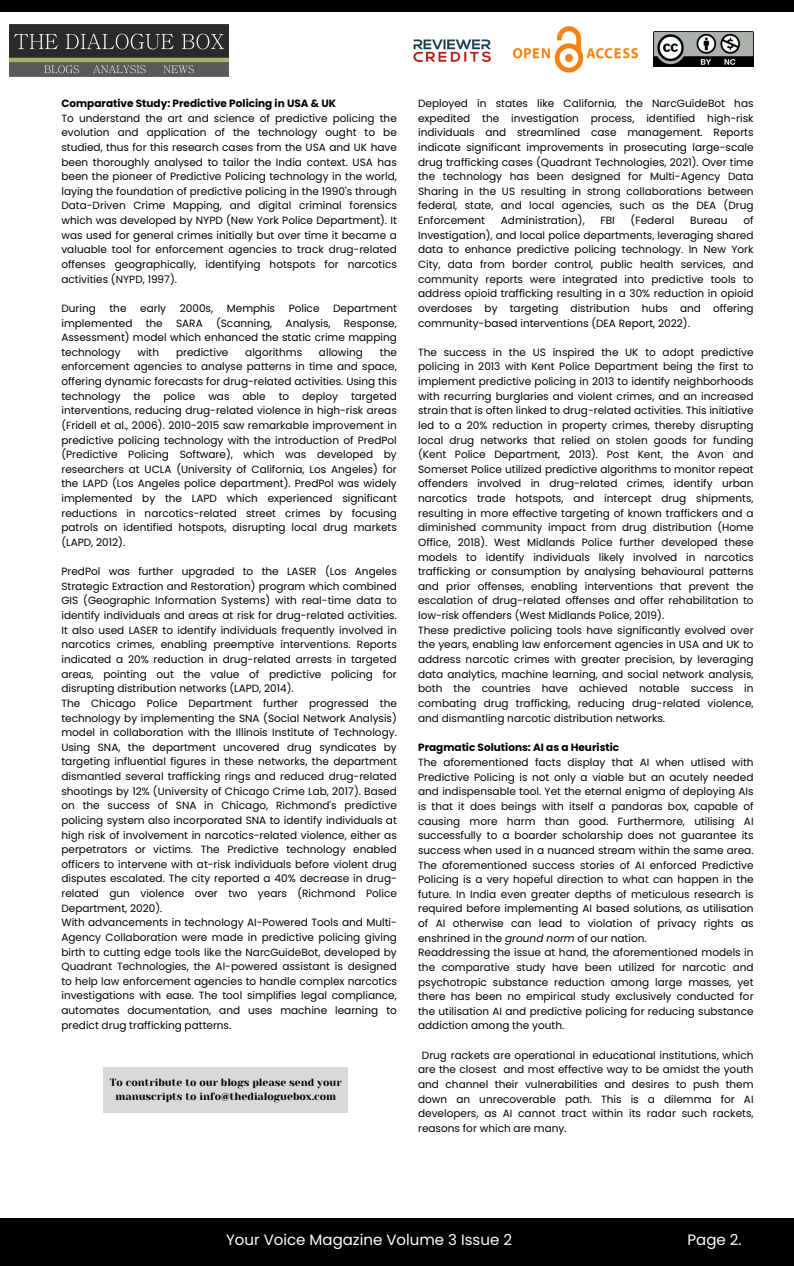
<style>
.page{position:relative;width:794px;height:1266px;background:#fff}
.page>*{position:absolute;margin:0;border:0;box-sizing:border-box;transform-origin:0 0}
.t1{font:15px "Poppins";color:#fefefe}
.t2{font:10.5px/14.6px "Poppins";color:#000;text-align:justify}
.t3{font:10.5px/14.6px "Yeseva One";color:#000;text-align:center}
.s1{font-weight:700}
.s2{font-style:italic}
</style>
<div class="page">
<img style="left:653px;top:32px;width:100px;height:35px">
<img style="left:512px;top:26px;width:126px;height:47px">
<div style="left:0;top:1218px;width:793px;height:47px;background:#000"></div>
<div style="left:0;top:0;width:793px;height:12px;background:#000"></div>
<img style="left:10px;top:24px;width:219px;height:52px">
<div style="left:103px;top:1067px;width:245px;height:45px;background:#d9d9d9"></div>
<img style="left:413px;top:39px;width:78px;height:23px">
<h2 class="t2" style="left:61px;top:96px;width:337px;text-align:left"><span class="s1">Comparative Study: Predictive Policing in USA &amp; UK<br></span>To understand the art and science of predictive policing the evolution and application of the technology ought to be studied, thus for this research cases from the USA and UK have been thoroughly analysed to tailor the India context. USA has been the pioneer of Predictive Policing technology in the world, laying the foundation of predictive policing in the 1990's through Data-Driven Crime Mapping, and digital criminal forensics which was developed by NYPD (New York Police Department). It was used for general crimes initially but over time it became a valuable tool for enforcement agencies to track drug-related offenses geographically, identifying hotspots for narcotics activities (NYPD, 1997).</h2>
<h2 class="t2" style="left:61px;top:301px;width:36px">During</h2>
<h2 class="t2" style="left:109px;top:301px;width:19px">the</h2>
<h2 class="t2" style="left:140px;top:301px;width:28px">early</h2>
<h2 class="t2" style="left:180px;top:301px;width:35px">2000s,</h2>
<h2 class="t2" style="left:227px;top:301px;width:50px">Memphis</h2>
<h2 class="t2" style="left:288px;top:301px;width:32px">Police</h2>
<h2 class="t2" style="left:333px;top:301px;width:65px">Department</h2>
<h2 class="t2" style="left:61px;top:315px;width:73px">implemented</h2>
<h2 class="t2" style="left:146px;top:315px;width:19px">the</h2>
<h2 class="t2" style="left:176px;top:315px;width:28px">SARA</h2>
<h2 class="t2" style="left:216px;top:315px;width:58px">(Scanning,</h2>
<h2 class="t2" style="left:285px;top:315px;width:46px">Analysis,</h2>
<h2 class="t2" style="left:61px;top:315px;width:337px;text-indent:282px">Response, Assessment) model which enhanced the static crime mapping technology</h2>
<h2 class="t2" style="left:137px;top:345px;width:23px">with</h2>
<h2 class="t2" style="left:176px;top:345px;width:54px">predictive</h2>
<h2 class="t2" style="left:245px;top:345px;width:58px">algorithms</h2>
<h2 class="t2" style="left:319px;top:345px;width:45px">allowing</h2>
<h2 class="t2" style="left:61px;top:345px;width:337px;text-indent:318px">the enforcement agencies to analyse patterns in time and space, offering dynamic forecasts for drug-related activities. Using this technology the police was able to deploy targeted interventions, reducing drug-related violence in high-risk areas (Fridell et al., 2006). 2010-2015 saw remarkable improvement in predictive policing technology with the introduction of PredPol (Predictive Policing Software), which was developed by researchers at UCLA (University of California, Los Angeles) for the LAPD (Los Angeles police department). PredPol was widely implemented by the LAPD which experienced significant reductions in narcotics-related street crimes by focusing patrols on identified hotspots, disrupting local drug markets (LAPD, 2012).</h2>
<h2 class="t2" style="left:61px;top:564px;width:337px;text-align:left">PredPol was further upgraded to the LASER (Los Angeles Strategic Extraction and Restoration) program which combined GIS (Geographic Information Systems) with real-time data to identify individuals and areas at risk for drug-related activities.<br>It also used LASER to identify individuals frequently involved in narcotics crimes, enabling preemptive interventions. Reports indicated a 20% reduction in drug-related arrests in targeted areas, pointing out the value of predictive policing for disrupting distribution networks (LAPD, 2014).<br>The Chicago Police Department further progressed the technology by implementing the SNA (Social Network Analysis) model in collaboration with the Illinois Institute of Technology.<br>Using SNA, the department uncovered drug syndicates by targeting influential figures in these networks, the department dismantled several trafficking rings and reduced drug-related shootings by 12% (University of Chicago Crime Lab, 2017). Based on the success of SNA in Chicago, Richmond's predictive policing system also incorporated SNA to identify individuals at high risk of involvement in narcotics-related violence, either as perpetrators or victims. The Predictive technology enabled officers to intervene with at-risk individuals before violent drug disputes escalated. The city reported a 40% decrease in drug&shy;related gun violence over two years (Richmond Police Department, 2020).<br>With advancements in technology AI-Powered Tools and Multi-Agency Collaboration were made in predictive policing giving birth to cutting edge tools like the NarcGuideBot, developed by Quadrant Technologies, the AI-powered assistant is designed to help law enforcement agencies to handle complex narcotics investigations with ease. The tool simplifies legal compliance, automates documentation, and uses machine learning to predict drug trafficking patterns.</h2>
<h2 class="t3" style="left:110px;top:1074px;width:233px">To contribute to our blogs please send your manuscripts to info@thedialoguebox.com</h2>
<h2 class="t2" style="left:418px;top:96px;width:337px">Deployed in states like California, the NarcGuideBot has expedited the investigation process, identified high-risk individuals and streamlined case management. Reports indicate significant improvements in prosecuting large-scale drug trafficking cases (Quadrant Technologies, 2021). Over time the technology has been designed for Multi-Agency Data Sharing in the US resulting in strong collaborations between federal, state, and local agencies, such as the DEA (Drug Enforcement</h2>
<h2 class="t2" style="left:500px;top:213px;width:85px">Administration),</h2>
<h2 class="t2" style="left:600px;top:213px;width:16px">FBI</h2>
<h2 class="t2" style="left:630px;top:213px;width:45px">(Federal</h2>
<h2 class="t2" style="left:689px;top:213px;width:39px">Bureau</h2>
<h2 class="t2" style="left:418px;top:213px;width:337px;text-indent:325px">of Investigation), and local police departments, leveraging shared data to enhance predictive policing technology. In New York City, data from border control, public health services, and community reports were integrated into predictive tools to address opioid trafficking resulting in a 30% reduction in opioid overdoses by targeting distribution hubs and offering community-based interventions (DEA Report, 2022).</h2>
<h2 class="t2" style="left:418px;top:345px;width:337px;text-align:left">The success in the US inspired the UK to adopt predictive policing in 2013 with Kent Police Department being the first to implement predictive policing in 2013 to identify neighborhoods with recurring burglaries and violent crimes, and an increased strain that is often linked to drug-related activities. This initiative led to a 20% reduction in property crimes, thereby disrupting local drug networks that relied on stolen goods for funding (Kent Police Department, 2013). Post Kent, the Avon and Somerset Police utilized predictive algorithms to monitor repeat offenders involved in drug-related crimes, identify urban narcotics trade hotspots, and intercept drug shipments, resulting in more effective targeting of known traffickers and a diminished community impact from drug distribution (Home Office, 2018). West Midlands Police further developed these models to identify individuals likely involved in narcotics trafficking or consumption by analysing behavioural patterns and prior offenses, enabling interventions that prevent the escalation of drug-related offenses and offer rehabilitation to low-risk offenders (West Midlands Police, 2019).<br>These predictive policing tools have significantly evolved over the years, enabling law enforcement agencies in USA and UK to address narcotic crimes with greater precision, by leveraging data analytics, machine learning, and social network analysis, both the countries have achieved notable success in combating drug trafficking, reducing drug-related violence, and dismantling narcotic distribution networks.</h2>
<h2 class="t2" style="left:418px;top:740px;width:337px;text-align:left"><span class="s1">Pragmatic Solutions: AI as a Heuristic<br></span>The aforementioned facts display that AI when utlised with Predictive Policing is not only a viable but an acutely needed and indispensable tool. Yet the eternal enigma of deploying AIs is that it does beings with itself a pandoras box, capable of causing more harm than good. Furthermore, utilising AI successfully to a boarder scholarship does not guarantee its success when used in a nuanced stream within the same area.<br>The aforementioned success stories of AI enforced Predictive Policing is a very hopeful direction to what can happen in the future. In India even greater depths of meticulous research is required before implementing AI based solutions, as utilisation of AI otherwise can lead to violation of privacy rights as enshrined in the <span class="s2">ground norm</span> of our nation.<br>Readdressing the issue at hand, the aforementioned models in the comparative study have been utilized for narcotic and psychotropic substance reduction among large masses, yet there has been no empirical study exclusively conducted for the utilisation AI and predictive policing for reducing substance addiction among the youth.</h2>
<h2 class="t2" style="left:418px;top:1047px;width:337px;text-indent:4px">Drug rackets are operational in educational institutions, which are the closest and most effective way to be amidst the youth and channel their vulnerabilities and desires to push them down an unrecoverable path. This is a dilemma for AI developers, as AI cannot tract within its radar such rackets, reasons for which are many.</h2>
<p class="t1" style="left:226px;top:1229px;width:287px">Your Voice Magazine Volume 3 Issue 2</p>
<p class="t1" style="left:687px;top:1229px;width:56px">Page 2.</p>
</div>
